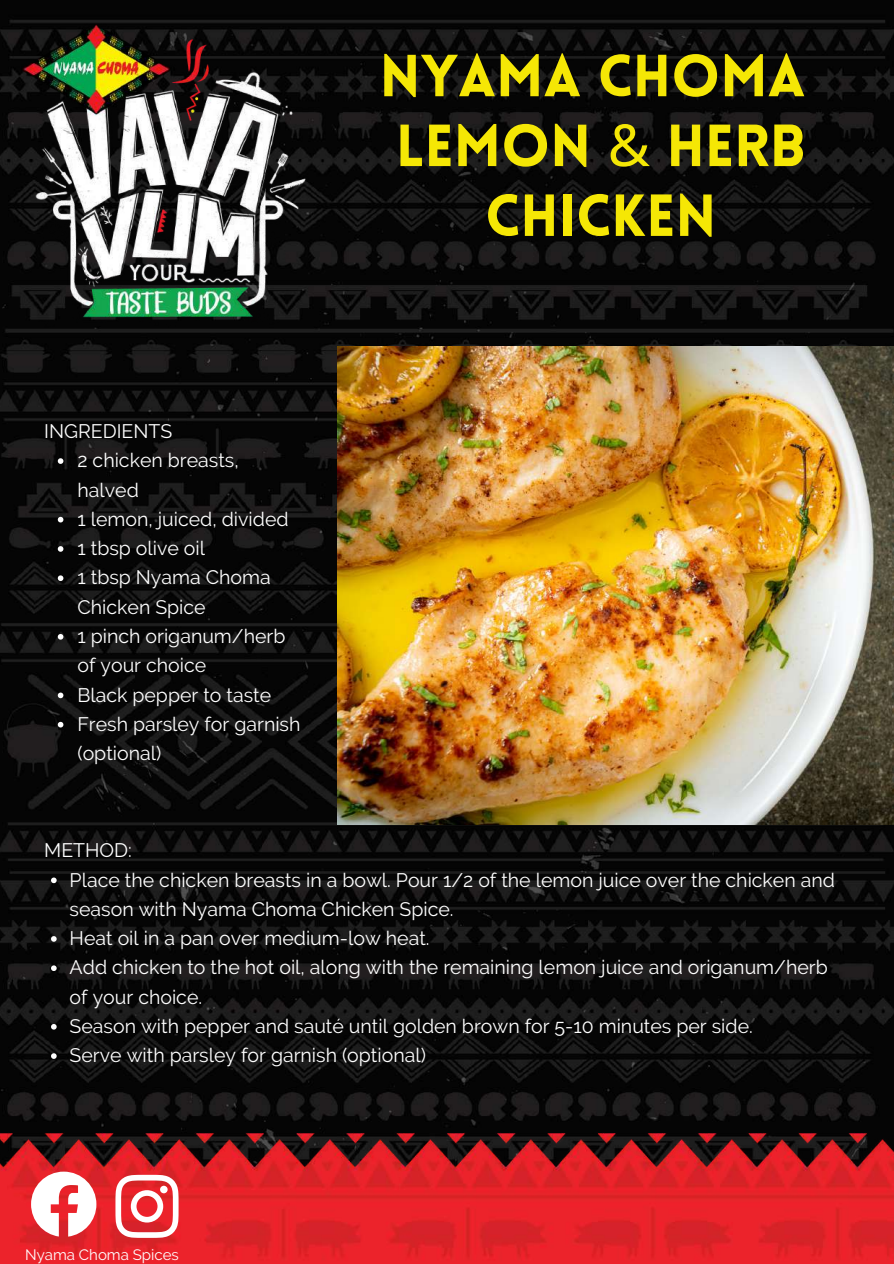
<style>
.page{position:relative;width:894px;height:1264px;background:#fff}
.page>*{position:absolute;margin:0;border:0;box-sizing:border-box;transform-origin:0 0}
.t1{font:900 58.05px/69.8px "Lovelo";color:#f5e705;text-align:center}
.t2{font:19.5px/29.2px "Raleway";color:#fff}
.t3{font:15px "Raleway";color:#fff}
.s1{font-family:"Noto Sans";font-weight:400}
</style>
<div class="page">
<img style="left:0;top:0;width:893px;height:1068px">
<img style="left:0;top:0;width:366px;height:347px">
<img style="left:0;top:1068px;width:893px;height:195px">
<svg style="left:31px;top:1171px;width:65px;height:65px"></svg>
<svg style="left:115px;top:1174px;width:63px;height:63px"></svg>
<div style="left:160px;top:1185px;width:7px;height:8px;background:#fff;border-radius:50%"></div>
<img style="left:337px;top:347px;width:556px;height:477px">
<svg style="left:58px;top:458px;width:5px;height:6px"></svg>
<svg style="left:58px;top:517px;width:5px;height:5px"></svg>
<svg style="left:58px;top:546px;width:5px;height:5px"></svg>
<svg style="left:58px;top:575px;width:5px;height:6px"></svg>
<svg style="left:58px;top:634px;width:5px;height:5px"></svg>
<svg style="left:58px;top:692px;width:5px;height:6px"></svg>
<svg style="left:58px;top:722px;width:5px;height:5px"></svg>
<svg style="left:51px;top:877px;width:6px;height:6px"></svg>
<svg style="left:51px;top:936px;width:6px;height:5px"></svg>
<svg style="left:51px;top:965px;width:6px;height:6px"></svg>
<svg style="left:51px;top:1023px;width:6px;height:6px"></svg>
<svg style="left:51px;top:1053px;width:6px;height:5px"></svg>
<p class="t2" style="left:44px;top:416px;width:129px">INGREDIENTS</p>
<p class="t2" style="left:77px;top:446px;width:224px">2 chicken breasts, halved<br>1 lemon, juiced, divided<br>1 tbsp olive oil<br>1 tbsp Nyama Choma<br>Chicken Spice<br>1 pinch origanum/herb of your choice<br>Black pepper to taste<br>Fresh parsley for garnish (optional)</p>
<p class="t2" style="left:44px;top:835px;width:89px">METHOD:</p>
<h1 class="t1" style="left:379px;top:47px;width:427px">NYAMA CHOMA<br>LEMON <span class="s1">&amp;</span> HERB<br>CHICKEN</h1>
<p class="t2" style="left:70px;top:865px;width:766px">Place the chicken breasts in a bowl. Pour 1/2 of the lemon juice over the chicken and season with Nyama Choma Chicken Spice.<br>Heat oil in a pan over medium-low heat.<br>Add chicken to the hot oil, along with the remaining lemon juice and origanum/herb of your choice.<br>Season with pepper and sauté until golden brown for 5-10 minutes per side.<br>Serve with parsley for garnish (optional)</p>
<p class="t3" style="left:25px;top:1245px;width:155px">Nyama Choma Spices</p>
</div>
